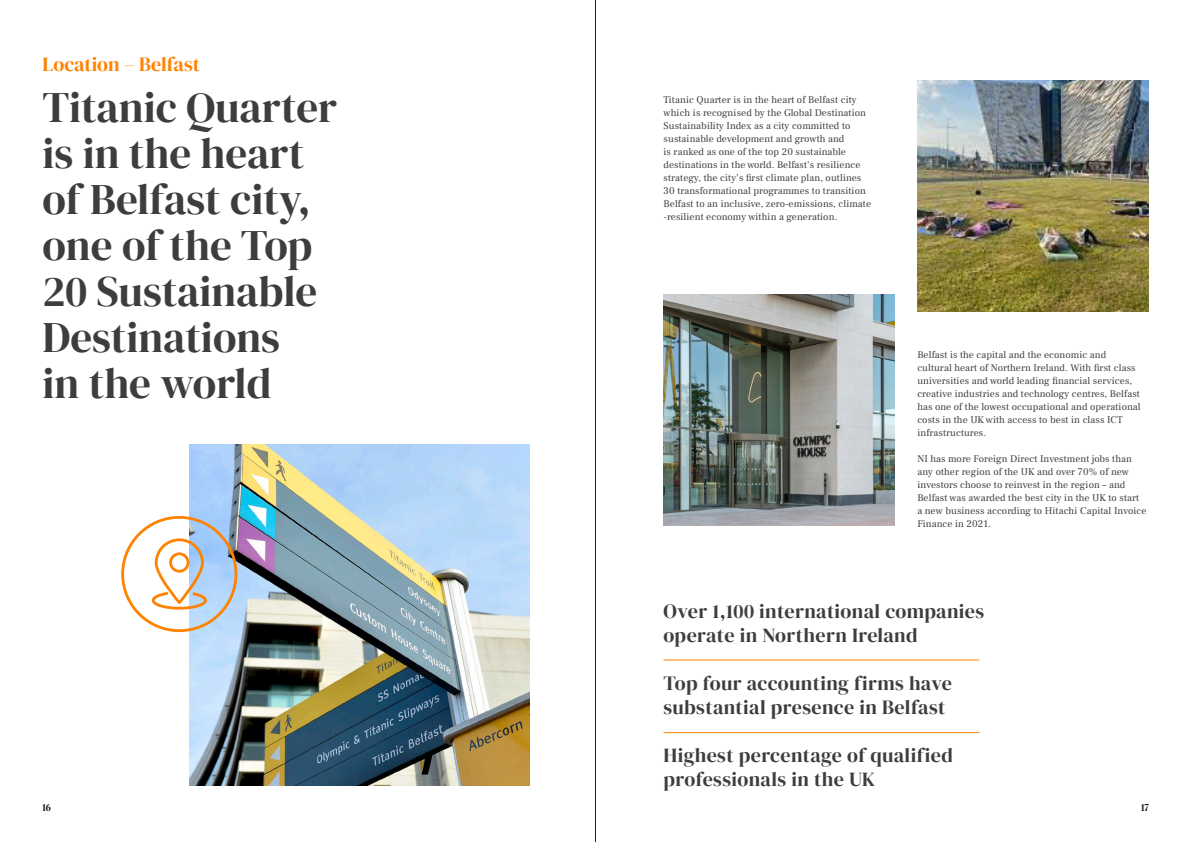
<style>
.page{position:relative;width:1191px;height:842px;background:#fff}
.page>*{position:absolute;margin:0;border:0;box-sizing:border-box;transform-origin:0 0}
.t1{font:43px/46px "DM Serif Display";color:#3d3d3b}
.t2{font:20px/24px "DM Serif Display";letter-spacing:.02em;color:#3d3d3b}
.t3{font:20px "DM Serif Display";color:#ff8200}
.t4{font:10px/13px "Frank Ruhl Libre";letter-spacing:.01em;color:#3d3d3b}
.t5{font:10px "Ivar Nostalgi Large";color:#231f20}
</style>
<div class="page">
<img style="left:189px;top:444px;width:341px;height:341px">
<hr style="left:663px;top:659px;width:316px;height:1px;background:#ff8200">
<hr style="left:663px;top:732px;width:316px;height:1px;background:#ff8200">
<img style="left:917px;top:80px;width:231px;height:231px">
<img style="left:663px;top:295px;width:231px;height:231px">
<svg style="left:121px;top:515px;width:118px;height:118px"></svg>
<hr style="left:595px;top:0;width:1px;height:842px;background:#231f20">
<h2 class="t3" style="left:43px;top:52px;width:159px">Location – Belfast</h2>
<h1 class="t1" style="left:43px;top:85px;width:296px">Titanic Quarter is in the heart of Belfast city, one of the Top<br>20 Sustainable<br>Destinations<br>in the world</h1>
<p class="t4" style="left:663px;top:93px;width:209px">Titanic Quarter is in the heart of Belfast city which is recognised by the Global Destination Sustainability Index as a city committed to sustainable development and growth and<br>is ranked as one of the top 20 sustainable destinations in the world. Belfast’s resilience strategy, the city’s first climate plan, outlines 30 transformational programmes to transition Belfast to an inclusive, zero-emissions, climate -resilient economy within a generation.</p>
<p class="t4" style="left:917px;top:348px;width:225px">Belfast is the capital and the economic and cultural heart of Northern Ireland. With first class universities and world leading financial services, creative industries and technology centres, Belfast has one of the lowest occupational and operational costs in the UK with access to best in class ICT infrastructures.</p>
<p class="t4" style="left:917px;top:452px;width:231px">NI has more Foreign Direct Investment jobs than any other region of the UK and over 70% of new investors choose to reinvest in the region – and Belfast was awarded the best city in the UK to start a new business according to Hitachi Capital Invoice Finance in 2021.</p>
<h2 class="t2" style="left:663px;top:600px;width:322px">Over 1,100 international companies operate in Northern Ireland</h2>
<h2 class="t2" style="left:663px;top:672px;width:290px">Top four accounting firms have substantial presence in Belfast</h2>
<h2 class="t2" style="left:663px;top:744px;width:291px">Highest percentage of qualified professionals in the UK</h2>
<p class="t5" style="left:43px;top:802px;width:10px">16</p>
<p class="t5" style="left:1141px;top:802px;width:9px">17</p>
</div>
